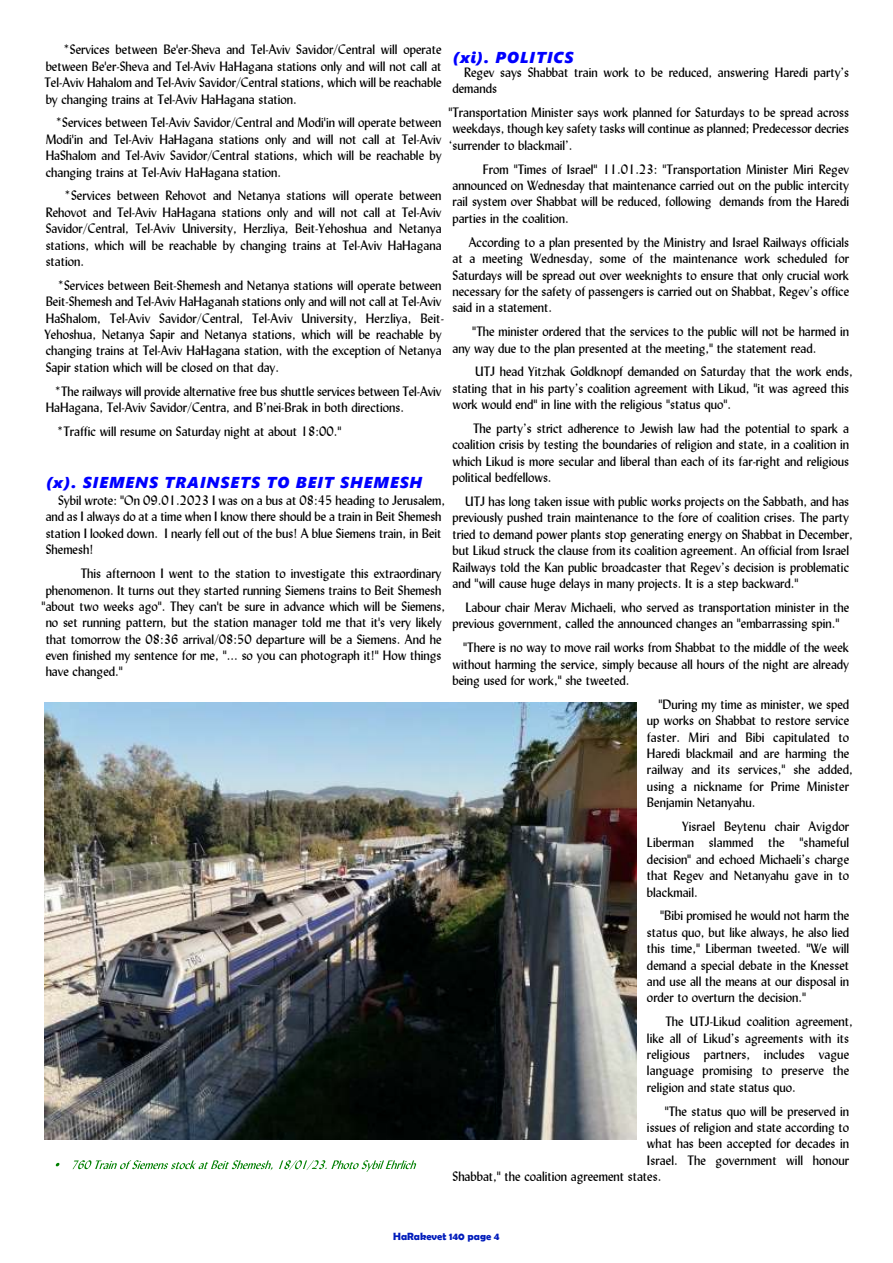
<style>
.page{position:relative;width:893px;height:1263px;background:#fff}
.page>*{position:absolute;margin:0;border:0;box-sizing:border-box;transform-origin:0 0}
.t1{font:italic 15.75px "Segoe UI Black";letter-spacing:.06em;color:#00f}
.t2{font:13.5px/16.4px "Lydian BT";color:#000}
.t3{font:700 10.5px "Berlin Sans FB Demi";color:#001cbb}
</style>
<div class="page">
<img style="left:44px;top:703px;width:592px;height:436px">
<svg style="left:73px;top:1160px;width:199px;height:10px"></svg>
<svg style="left:279px;top:1160px;width:137px;height:12px"></svg>
<p class="t2" style="left:44px;top:43px;width:399px;text-align:justify;text-indent:19px">*Services between Be'er-Sheva and Tel-Aviv Savidor/Central will operate between Be'er-Sheva and Tel-Aviv HaHagana stations only and will not call at Tel-Aviv Hahalom and Tel-Aviv Savidor/Central stations, which will be reachable by changing trains at Tel-Aviv HaHagana station.</p>
<p class="t2" style="left:46px;top:116px;width:397px;text-align:justify;text-indent:10px">*Services between Tel-Aviv Savidor/Central and Modi'in will operate between Modi'in and Tel-Aviv HaHagana stations only and will not call at Tel-Aviv HaShalom and Tel-Aviv Savidor/Central stations, which will be reachable by changing trains at Tel-Aviv HaHagana station.</p>
<p class="t2" style="left:46px;top:189px;width:397px;text-align:justify;text-indent:19px">*Services between Rehovot and Netanya stations will operate between Rehovot and Tel-Aviv HaHagana stations only and will not call at Tel-Aviv Savidor/Central, Tel-Aviv University, Herzliya, Beit-Yehoshua and Netanya stations, which will be reachable by changing trains at Tel-Aviv HaHagana station.</p>
<p class="t2" style="left:44px;top:278px;width:401px;text-indent:13px">*Services between Beit-Shemesh and Netanya stations will operate between Beit-Shemesh and Tel-Aviv HaHaganah stations only and will not call at Tel-Aviv HaShalom, Tel-Aviv Savidor/Central, Tel-Aviv University, Herzliya, Beit-Yehoshua, Netanya Sapir and Netanya stations, which will be reachable by changing trains at Tel-Aviv HaHagana station, with the exception of Netanya Sapir station which will be closed on that day.</p>
<p class="t2" style="left:46px;top:384px;width:397px;text-indent:9px">*The railways will provide alternative free bus shuttle services between Tel-Aviv<br>HaHagana, Tel-Aviv Savidor/Centra, and B’nei-Brak in both directions.</p>
<p class="t2" style="left:57px;top:424px;width:286px">*Traffic will resume on Saturday night at about 18:00."</p>
<p class="t1" style="left:46px;top:477px;width:378px">(x). SIEMENS TRAINSETS TO BEIT SHEMESH</p>
<p class="t2" style="left:46px;top:493px;width:401px;text-indent:12px">Sybil wrote: "On 09.01.2023 I was on a bus at 08:45 heading to Jerusalem, and as I always do at a time when I know there should be a train in Beit Shemesh station I looked down. I nearly fell out of the bus! A blue Siemens train, in Beit Shemesh!</p>
<p class="t2" style="left:42px;top:566px;width:405px;text-indent:39px">This afternoon I went to the station to investigate this extraordinary phenomenon. It turns out they started running Siemens trains to Beit Shemesh "about two weeks ago". They can't be sure in advance which will be Siemens, no set running pattern, but the station manager told me that it's very likely that tomorrow the 08:36 arrival/08:50 departure will be a Siemens. And he even finished my sentence for me, "... so you can photograph it!" How things have changed."</p>
<p class="t1" style="left:452px;top:52px;width:123px">(xi). POLITICS</p>
<p class="t2" style="left:452px;top:65px;width:398px;text-indent:12px">Regev says Shabbat train work to be reduced, answering Haredi party’s demands</p>
<p class="t2" style="left:448px;top:105px;width:402px;text-align:justify">"Transportation Minister says work planned for Saturdays to be spread across weekdays, though key safety tasks will continue as planned; Predecessor decries ‘surrender to blackmail’.</p>
<p class="t2" style="left:452px;top:162px;width:398px;text-align:justify;text-indent:30px">From "Times of Israel" 11.01.23: "Transportation Minister Miri Regev announced on Wednesday that maintenance carried out on the public intercity rail system over Shabbat will be reduced, following demands from the Haredi parties in the coalition.</p>
<p class="t2" style="left:452px;top:235px;width:398px;text-align:justify;text-indent:16px">According to a plan presented by the Ministry and Israel Railways officials at a meeting Wednesday, some of the maintenance work scheduled for Saturdays will be spread out over weeknights to ensure that only crucial work necessary for the safety of passengers is carried out on Shabbat, Regev’s office said in a statement.</p>
<p class="t2" style="left:452px;top:324px;width:398px;text-indent:20px">"The minister ordered that the services to the public will not be harmed in any way due to the plan presented at the meeting," the statement read.</p>
<p class="t2" style="left:452px;top:365px;width:402px;text-indent:23px">UTJ head Yitzhak Goldknopf demanded on Saturday that the work ends, stating that in his party’s coalition agreement with Likud, "it was agreed this work would end" in line with the religious "status quo".</p>
<p class="t2" style="left:452px;top:421px;width:398px;text-align:justify;text-indent:21px">The party’s strict adherence to Jewish law had the potential to spark a coalition crisis by testing the boundaries of religion and state, in a coalition in which Likud is more secular and liberal than each of its far-right and religious political bedfellows.</p>
<p class="t2" style="left:452px;top:494px;width:402px;text-indent:13px">UTJ has long taken issue with public works projects on the Sabbath, and has previously pushed train maintenance to the fore of coalition crises. The party tried to demand power plants stop generating energy on Shabbat in December, but Likud struck the clause from its coalition agreement. An official from Israel Railways told the Kan public broadcaster that Regev’s decision is problematic and "will cause huge delays in many projects. It is a step backward."</p>
<p class="t2" style="left:452px;top:600px;width:398px;text-indent:13px">Labour chair Merav Michaeli, who served as transportation minister in the previous government, called the announced changes an "embarrassing spin."</p>
<p class="t2" style="left:452px;top:640px;width:398px;text-align:justify;text-indent:11px">"There is no way to move rail works from Shabbat to the middle of the week without harming the service, simply because all hours of the night are already being used for work," she tweeted.</p>
<p class="t2" style="left:647px;top:697px;width:207px;text-indent:11px">"During my time as minister, we sped up works on Shabbat to restore service faster. Miri and Bibi capitulated to Haredi blackmail and are harming the railway and its services," she added, using a nickname for Prime Minister Benjamin Netanyahu.</p>
<p class="t2" style="left:647px;top:819px;width:204px;text-align:justify;text-indent:35px">Yisrael Beytenu chair Avigdor Liberman slammed the "shameful decision" and echoed Michaeli’s charge that Regev and Netanyahu gave in to blackmail.</p>
<p class="t2" style="left:647px;top:909px;width:204px;text-align:justify;text-indent:13px">"Bibi promised he would not harm the status quo, but like always, he also lied this time," Liberman tweeted. "We will demand a special debate in the Knesset and use all the means at our disposal in order to overturn the decision."</p>
<p class="t2" style="left:647px;top:1014px;width:207px;text-indent:18px">The UTJ-Likud coalition agreement, like all of Likud’s agreements with its religious partners, includes vague language promising to preserve the religion and state status quo.</p>
<p class="t2" style="left:665px;top:1104px;width:186px">"The status quo will be preserved in</p>
<p class="t2" style="left:647px;top:1120px;width:204px">issues of religion and state according to</p>
<p class="t2" style="left:647px;top:1137px;width:204px">what has been accepted for decades in</p>
<p class="t2" style="left:647px;top:1153px;width:204px">Israel. The government will honour</p>
<p class="t2" style="left:452px;top:1169px;width:210px">Shabbat," the coalition agreement states.</p>
<p class="t3" style="left:393px;top:1230px;width:108px">HaRakevet 140 page 4</p>
</div>
